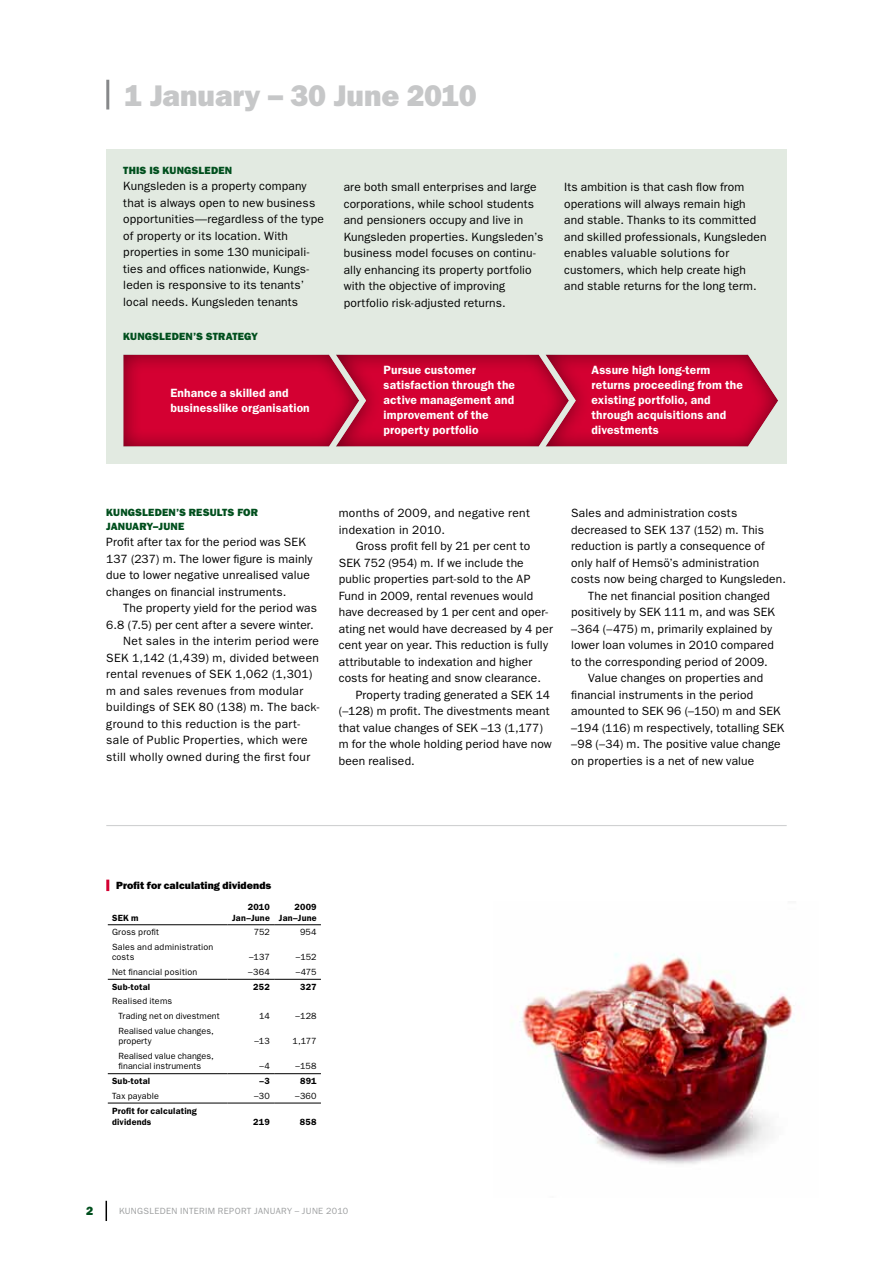
<style>
.page{position:relative;width:893px;height:1263px;background:#fff}
.page>*{position:absolute;margin:0;border:0;box-sizing:border-box;transform-origin:0 0}
.t1{font:30px "ITC Franklin Gothic Std Hvy";letter-spacing:-.005em;color:#c6c7c8}
.t2{font:12px/16.5px "ITC Franklin Gothic Std";letter-spacing:.015em;color:#000}
.t3{font:600 12px/15px "ITC Franklin Gothic Std";letter-spacing:.015em;color:#fff}
.t4{font:12px "ITC Franklin Gothic Std Hvy";color:#004f1d}
.t5{font:10.5px/13.5px "ITC Franklin Gothic Std Hvy";letter-spacing:.02em;color:#004f1d}
.t6{font:10.5px "ITC Franklin Gothic Std Hvy";letter-spacing:.005em;color:#000}
.t7{font:9px/10.5px "ITC Franklin Gothic Std";letter-spacing:.01em;color:#000}
.t8{font:600 9px/10.5px "ITC Franklin Gothic Std";letter-spacing:.02em;color:#000;text-align:right}
.t9{font:9px "ITC Franklin Gothic Std";letter-spacing:.03em;color:#9c9e9f}
</style>
<div class="page">
<img style="left:517px;top:953px;width:278px;height:211px">
<div style="left:106px;top:149px;width:681px;height:314px;background:#e2eae1"></div>
<hr style="left:106px;top:80px;width:3px;height:29px;background:#87888a">
<hr style="left:106px;top:825px;width:681px;height:1px;background:#d0d1d2">
<svg style="left:106px;top:880px;width:3px;height:11px"></svg>
<hr style="left:227px;top:979px;width:47px;height:1px;background:#000">
<hr style="left:108px;top:979px;width:119px;height:1px;background:#000">
<hr style="left:274px;top:979px;width:47px;height:1px;background:#000">
<hr style="left:108px;top:1073px;width:119px;height:1px;background:#000">
<hr style="left:108px;top:1103px;width:119px;height:1px;background:#000">
<hr style="left:227px;top:924px;width:47px;height:1px;background:#000">
<hr style="left:274px;top:924px;width:47px;height:1px;background:#000">
<hr style="left:108px;top:924px;width:119px;height:1px;background:#000">
<hr style="left:227px;top:1073px;width:47px;height:1px;background:#000">
<hr style="left:274px;top:1073px;width:47px;height:1px;background:#000">
<hr style="left:227px;top:1103px;width:47px;height:1px;background:#000">
<hr style="left:274px;top:1103px;width:47px;height:1px;background:#000">
<div style="left:543px;top:353px;width:235px;height:94px;background:#000;opacity:.5"></div>
<div style="left:333px;top:353px;width:237px;height:94px;background:#cec3c0"></div>
<svg style="left:360px;top:355px;width:418px;height:91px;background:#cb0c39"></svg>
<div style="left:121px;top:353px;width:239px;height:94px;background:#000;opacity:.5"></div>
<svg style="left:106px;top:1201px;width:1px;height:20px"></svg>
<h1 class="t1" style="left:124px;top:78px;width:354px">1 JANUARY – 30 JUNE 2010</h1>
<p class="t5" style="left:123px;top:164px;width:110px">THIS IS KUNGSLEDEN</p>
<p class="t2" style="left:123px;top:178px;width:202px">Kungsleden is a property company that is always open to new business opportunities—regardless of the type of property or its location. With properties in some 130 municipali&shy;ties and offices nationwide, Kungs&shy;leden is responsive to its tenants’ local needs. Kungsleden tenants</p>
<p class="t2" style="left:344px;top:179px;width:201px">are both small enterprises and large corporations, while school students and pensioners occupy and live in Kungsleden properties. Kungsleden’s business model focuses on continu&shy;ally enhancing its property portfolio with the objective of improving portfolio risk-adjusted returns.</p>
<p class="t2" style="left:564px;top:179px;width:204px">Its ambition is that cash flow from operations will always remain high and stable. Thanks to its committed and skilled professionals, Kungsleden enables valuable solutions for customers, which help create high and stable returns for the long term.</p>
<p class="t5" style="left:123px;top:330px;width:135px">KUNGSLEDEN’S STRATEGY</p>
<p class="t3" style="left:170px;top:386px;width:141px">Enhance a skilled and businesslike organisation</p>
<p class="t3" style="left:384px;top:363px;width:133px">Pursue customer satisfaction through the active management and improvement of the property portfolio</p>
<p class="t3" style="left:591px;top:363px;width:153px">Assure high long-term returns proceeding from the existing portfolio, and through acquisitions and divestments</p>
<p class="t5" style="left:106px;top:506px;width:150px">KUNGSLEDEN’S RESULTS FOR<br>JANUARY–JUNE</p>
<p class="t2" style="left:106px;top:534px;width:208px">Profit after tax for the period was SEK 137 (237) m. The lower figure is mainly due to lower negative unrealised value changes on financial instruments.</p>
<p class="t2" style="left:123px;top:600px;width:195px">The property yield for the period was</p>
<p class="t2" style="left:106px;top:616px;width:209px">6.8 (7.5) per cent after a severe winter.</p>
<p class="t2" style="left:123px;top:633px;width:197px">Net sales in the interim period were</p>
<p class="t2" style="left:106px;top:649px;width:214px">SEK 1,142 (1,439) m, divided between</p>
<p class="t2" style="left:106px;top:666px;width:208px">rental revenues of SEK 1,062 (1,301)</p>
<p class="t2" style="left:106px;top:682px;width:198px">m and sales revenues from modular</p>
<p class="t2" style="left:106px;top:699px;width:215px">buildings of SEK 80 (138) m. The back-</p>
<p class="t2" style="left:106px;top:715px;width:195px">ground to this reduction is the part-</p>
<p class="t2" style="left:106px;top:732px;width:203px">sale of Public Properties, which were</p>
<p class="t2" style="left:106px;top:748px;width:205px">still wholly owned during the first four</p>
<p class="t2" style="left:339px;top:505px;width:193px">months of 2009, and negative rent indexation in 2010.</p>
<p class="t2" style="left:356px;top:538px;width:176px">Gross profit fell by 21 per cent to</p>
<p class="t2" style="left:339px;top:554px;width:187px">SEK 752 (954) m. If we include the</p>
<p class="t2" style="left:339px;top:571px;width:193px">public properties part-sold to the AP</p>
<p class="t2" style="left:339px;top:587px;width:196px">Fund in 2009, rental revenues would</p>
<p class="t2" style="left:339px;top:604px;width:211px">have decreased by 1 per cent and oper-</p>
<p class="t2" style="left:339px;top:620px;width:216px">ating net would have decreased by 4 per</p>
<p class="t2" style="left:339px;top:637px;width:211px">cent year on year. This reduction is fully</p>
<p class="t2" style="left:339px;top:653px;width:195px">attributable to indexation and higher</p>
<p class="t2" style="left:339px;top:670px;width:204px">costs for heating and snow clearance.</p>
<p class="t2" style="left:356px;top:686px;width:196px">Property trading generated a SEK 14</p>
<p class="t2" style="left:339px;top:703px;width:212px">(–128) m profit. The divestments meant</p>
<p class="t2" style="left:339px;top:719px;width:206px">that value changes of SEK –13 (1,177)</p>
<p class="t2" style="left:339px;top:736px;width:215px">m for the whole holding period have now</p>
<p class="t2" style="left:339px;top:752px;width:78px">been realised.</p>
<p class="t2" style="left:571px;top:505px;width:168px">Sales and administration costs</p>
<p class="t2" style="left:571px;top:521px;width:194px">decreased to SEK 137 (152) m. This</p>
<p class="t2" style="left:571px;top:538px;width:195px">reduction is partly a consequence of</p>
<p class="t2" style="left:571px;top:554px;width:189px">only half of Hemsö’s administration</p>
<p class="t2" style="left:571px;top:571px;width:216px">costs now being charged to Kungsleden.</p>
<p class="t2" style="left:588px;top:587px;width:183px">The net financial position changed</p>
<p class="t2" style="left:571px;top:604px;width:205px">positively by SEK 111 m, and was SEK</p>
<p class="t2" style="left:571px;top:620px;width:202px">–364 (–475) m, primarily explained by</p>
<p class="t2" style="left:571px;top:637px;width:204px">lower loan volumes in 2010 compared</p>
<p class="t2" style="left:571px;top:653px;width:198px">to the corresponding period of 2009.</p>
<p class="t2" style="left:588px;top:670px;width:176px">Value changes on properties and</p>
<p class="t2" style="left:571px;top:686px;width:184px">financial instruments in the period</p>
<p class="t2" style="left:571px;top:703px;width:211px">amounted to SEK 96 (–150) m and SEK</p>
<p class="t2" style="left:571px;top:719px;width:215px">–194 (116) m respectively, totalling SEK</p>
<p class="t2" style="left:571px;top:736px;width:211px">–98 (–34) m. The positive value change</p>
<p class="t2" style="left:571px;top:752px;width:185px">on properties is a net of new value</p>
<p class="t6" style="left:116px;top:879px;width:156px">PROFIT FOR CALCULATING DIVIDENDS</p>
<p class="t8" style="left:112px;top:912px;width:28px">SEK m</p>
<p class="t8" style="left:232px;top:902px;width:39px">2010<br>Jan–June</p>
<p class="t8" style="left:279px;top:902px;width:39px">2009<br>Jan–June</p>
<p class="t7" style="left:112px;top:927px;width:49px">Gross profit</p>
<p class="t7" style="left:254px;top:927px;width:18px">752</p>
<p class="t7" style="left:300px;top:927px;width:18px">954</p>
<p class="t7" style="left:112px;top:942px;width:103px">Sales and administration costs</p>
<p class="t7" style="left:249px;top:952px;width:22px">–137</p>
<p class="t7" style="left:296px;top:952px;width:22px">–152</p>
<p class="t7" style="left:112px;top:967px;width:87px">Net financial position</p>
<p class="t7" style="left:248px;top:967px;width:23px">–364</p>
<p class="t7" style="left:296px;top:967px;width:22px">–475</p>
<p class="t8" style="left:112px;top:981px;width:40px">Sub-total</p>
<p class="t8" style="left:253px;top:981px;width:18px">252</p>
<p class="t8" style="left:300px;top:981px;width:18px">327</p>
<p class="t7" style="left:119px;top:994px;width:103px;line-height:14.7px;text-indent:-6px">Realised items<br>Trading net on divestment</p>
<p class="t7" style="left:259px;top:1011px;width:12px">14</p>
<p class="t7" style="left:296px;top:1011px;width:23px">–128</p>
<p class="t7" style="left:119px;top:1025px;width:97px">Realised value changes, property</p>
<p class="t7" style="left:254px;top:1036px;width:17px">–13</p>
<p class="t7" style="left:293px;top:1036px;width:26px">1,177</p>
<p class="t7" style="left:119px;top:1051px;width:97px">Realised value changes, financial instruments</p>
<p class="t7" style="left:259px;top:1061px;width:12px">–4</p>
<p class="t7" style="left:296px;top:1061px;width:23px">–158</p>
<p class="t8" style="left:112px;top:1076px;width:40px">Sub-total</p>
<p class="t8" style="left:260px;top:1076px;width:12px">–3</p>
<p class="t8" style="left:300px;top:1076px;width:18px">891</p>
<p class="t7" style="left:112px;top:1090px;width:49px">Tax payable</p>
<p class="t7" style="left:254px;top:1090px;width:17px">–30</p>
<p class="t7" style="left:295px;top:1090px;width:23px">–360</p>
<p class="t8" style="left:112px;top:1106px;width:86px;text-align:left">Profit for calculating dividends</p>
<p class="t8" style="left:253px;top:1116px;width:18px">219</p>
<p class="t8" style="left:300px;top:1116px;width:18px">858</p>
<p class="t4" style="left:86px;top:1204px;width:9px">2</p>
<p class="t9" style="left:119px;top:1205px;width:19px">Kungsle</p>
<p class="t9" style="left:160px;top:1205px;width:30px">den Interim</p>
<p class="t9" style="left:218px;top:1205px;width:13px">Report</p>
<p class="t9" style="left:254px;top:1205px;width:28px">Jan uary</p>
<p class="t9" style="left:295px;top:1205px;width:55px">– June 2010</p>
</div>
